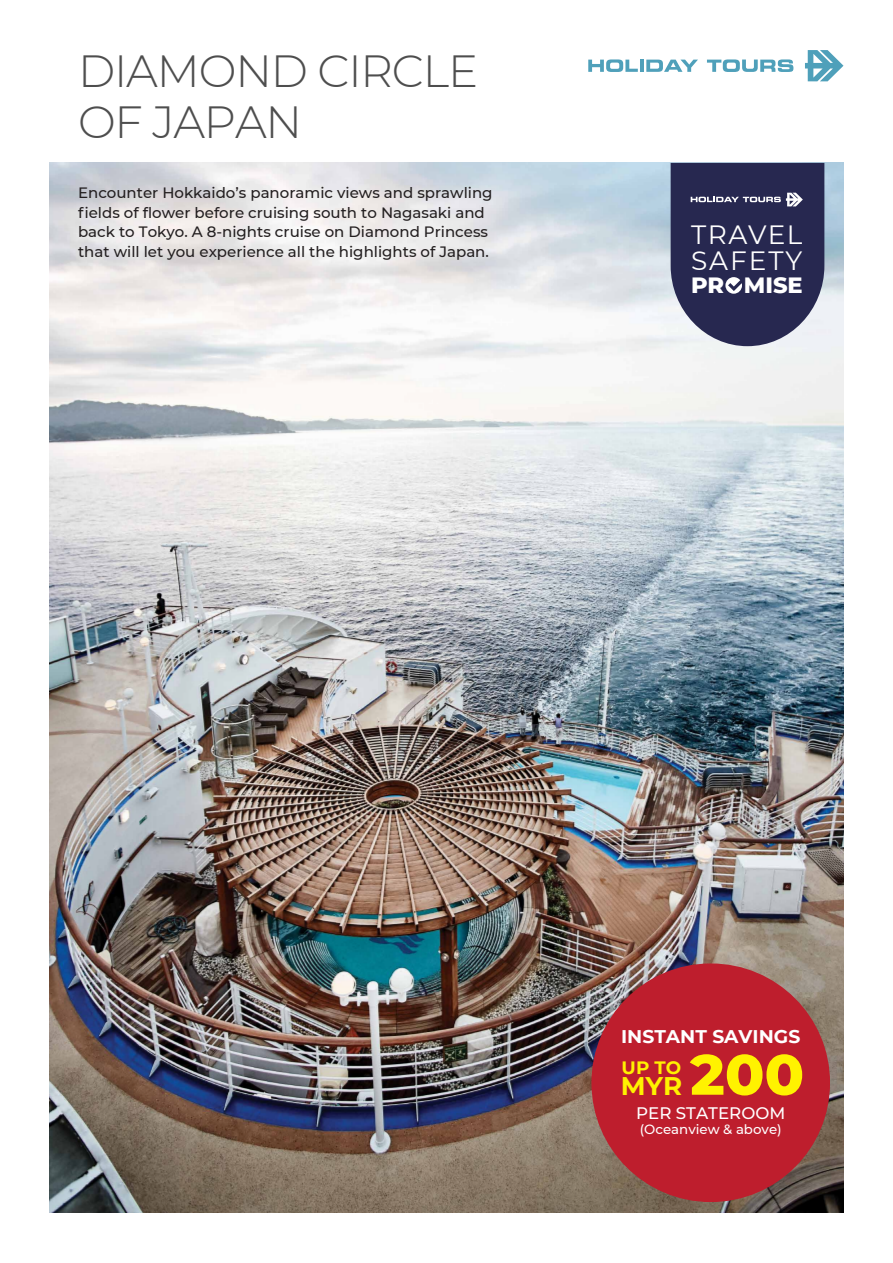
<style>
.page{position:relative;width:893px;height:1263px;background:#fff}
.page>*{position:absolute;margin:0;border:0;box-sizing:border-box;transform-origin:0 0}
.t1{font:800 56.7px "Montserrat";color:#fff200}
.t2{font:300 45px/51px "Montserrat";letter-spacing:-.025em;color:#4e4e4e}
.t3{font:26.4px/26.4px "Montserrat";letter-spacing:.065em;color:#fff}
.t4{font:700 25.5px "Montserrat";color:#fff200}
.t5{font:800 22.5px "Montserrat";color:#fff}
.t6{font:700 18.3px "Montserrat";color:#fff}
.t7{font:700 17.85px "Montserrat";color:#fff200}
.t8{font:500 16.65px "Montserrat";color:#fff}
.t9{font:500 15px/19.5px "Montserrat";color:#231f20}
.t10{font:500 13.35px "Montserrat";color:#fff}
</style>
<div class="page">
<img style="left:49px;top:163px;width:794px;height:1050px">
<svg style="left:805px;top:50px;width:38px;height:31px"></svg>
<svg style="left:588px;top:59px;width:110px;height:13px"></svg>
<svg style="left:707px;top:59px;width:86px;height:13px"></svg>
<div style="left:591px;top:963px;width:239px;height:239px;background:#be1e2d;border-radius:50%"></div>
<svg style="left:671px;top:163px;width:153px;height:183px;background:#3d3f62"></svg>
<h2 class="t2" style="left:78px;top:44px;width:402px">DIAMOND CIRCLE<br>OF JAPAN</h2>
<p class="t9" style="left:78px;top:182px;width:416px">Encounter Hokkaido’s panoramic views and sprawling fields of flower before cruising south to Nagasaki and back to Tokyo. A 8-nights cruise on Diamond Princess that will let you experience all the highlights of Japan.</p>
<h3 class="t3" style="left:691px;top:220px;width:113px">TRAVEL<br>SAFETY</h3>
<h3 class="t5" style="left:691px;top:269px;width:113px">PR MISE</h3>
<p class="t6" style="left:621px;top:1024px;width:181px">INSTANT SAVINGS</p>
<p class="t7" style="left:622px;top:1054px;width:61px">UP TO</p>
<h3 class="t4" style="left:621px;top:1067px;width:63px">MYR</h3>
<h1 class="t1" style="left:690px;top:1033px;width:116px">200</h1>
<p class="t8" style="left:636px;top:1102px;width:151px">PER STATEROOM</p>
<p class="t10" style="left:640px;top:1120px;width:143px">(Oceanview &amp; above)</p>
</div>
